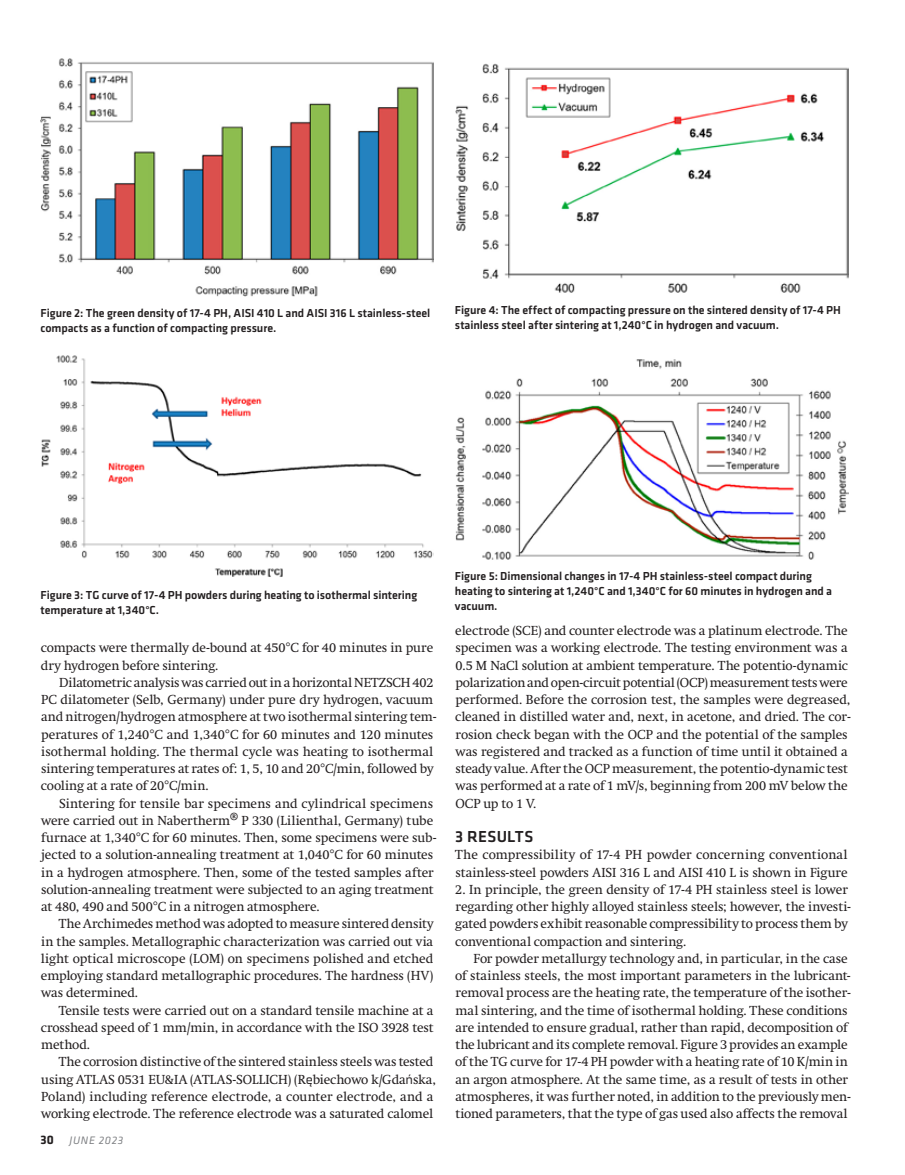
<style>
.page{position:relative;width:905px;height:1175px;background:#fff}
.page>*{position:absolute;margin:0;border:0;box-sizing:border-box;transform-origin:0 0}
.t1{font:500 16.5px "Klavika Basic";letter-spacing:.02em;color:#231f20}
.t2{font:12.9px/17.2px "Swift";letter-spacing:-.005em;color:#231f20}
.t3{font:500 12px/15px "Klavika Basic";letter-spacing:-.005em;color:#231f20}
.t4{font:italic 11.25px "Klavika Basic";letter-spacing:.06em;color:#808285}
.s1{font-family:"Saira";font-size:12.75px}
.s2{font-weight:700;font-style:normal;font-size:12.75px;color:#231f20}
</style>
<div class="page">
<img style="left:40px;top:58px;width:394px;height:239px">
<img style="left:455px;top:359px;width:393px;height:201px">
<img style="left:41px;top:355px;width:393px;height:222px">
<img style="left:455px;top:63px;width:393px;height:230px">
<p class="t3" style="left:40px;top:305px;width:391px">Figure 2: The green density of 17-4 PH, AISI 410 L and AISI 316 L stainless-steel compacts as a function of compacting pressure.</p>
<p class="t3" style="left:455px;top:302px;width:387px">Figure 4: The effect of compacting pressure on the sintered density of 17-4 PH stainless steel after sintering at 1,240°C in hydrogen and vacuum.</p>
<p class="t3" style="left:40px;top:587px;width:378px">Figure 3: TG curve of 17-4 PH powders during heating to isothermal sintering temperature at 1,340°C.</p>
<p class="t2" style="left:41px;top:639px;width:394px">compacts were thermally de-bound at 450°C for 40 minutes in pure dry hydrogen before sintering.</p>
<p class="t2" style="left:41px;top:673px;width:397px;text-indent:18px">Dilatometric analysis was carried out in a horizontal NETZSCH 402<br>PC dilatometer (Selb, Germany) under pure dry hydrogen, vacuum and nitrogen/hydrogen atmosphere at two isothermal sintering tem&shy;peratures of 1,240°C and 1,340°C for 60 minutes and 120 minutes isothermal holding. The thermal cycle was heating to isothermal sintering temperatures at rates of: 1, 5, 10 and 20°C/min, followed by cooling at a rate of 20°C/min.</p>
<p class="t2" style="left:41px;top:794px;width:396px;text-indent:18px">Sintering for tensile bar specimens and cylindrical specimens were carried out in Nabertherm<sup>®</sup> P 330 (Lilienthal, Germany) tube furnace at 1,340°C for 60 minutes. Then, some specimens were sub&shy;jected to a solution-annealing treatment at 1,040°C for 60 minutes in a hydrogen atmosphere. Then, some of the tested samples after solution-annealing treatment were subjected to an aging treatment at 480, 490 and 500°C in a nitrogen atmosphere.</p>
<p class="t2" style="left:41px;top:915px;width:394px;text-align:justify;text-indent:18px">The Archimedes method was adopted to measure sintered density in the samples. Metallographic characterization was carried out via light optical microscope (LOM) on specimens polished and etched employing standard metallographic procedures. The hardness (HV) was determined.</p>
<p class="t2" style="left:41px;top:1001px;width:394px;text-align:justify;text-indent:18px">Tensile tests were carried out on a standard tensile machine at a crosshead speed of 1 mm/min, in accordance with the ISO 3928 test method.</p>
<p class="t2" style="left:41px;top:1053px;width:396px;text-indent:18px">The corrosion distinctive of the sintered stainless steels was tested using ATLAS 0531 EU&amp;IA (ATLAS-SOLLICH) (R<span class="s1">ę</span>biechowo k/Gda<span class="s1">ń</span>ska, Poland) including reference electrode, a counter electrode, and a working electrode. The reference electrode was a saturated calomel</p>
<p class="t4" style="left:40px;top:1133px;width:84px"><span class="s2">30</span> JUNE 2023</p>
<p class="t3" style="left:455px;top:568px;width:379px">Figure 5: Dimensional changes in 17-4 PH stainless-steel compact during heating to sintering at 1,240°C and 1,340°C for 60 minutes in hydrogen and a vacuum.</p>
<p class="t2" style="left:455px;top:622px;width:397px">electrode (SCE) and counter electrode was a platinum electrode. The specimen was a working electrode. The testing environment was a 0.5 M NaCl solution at ambient temperature. The potentio-dynamic polarization and open-circuit potential (OCP) measurement tests were performed. Before the corrosion test, the samples were degreased, cleaned in distilled water and, next, in acetone, and dried. The cor&shy;rosion check began with the OCP and the potential of the samples was registered and tracked as a function of time until it obtained a steady value. After the OCP measurement, the potentio-dynamic test was performed at a rate of 1 mV/s, beginning from 200 mV below the OCP up to 1 V.</p>
<p class="t1" style="left:455px;top:825px;width:80px">3 RESULTS</p>
<p class="t2" style="left:455px;top:846px;width:394px">The compressibility of 17-4 PH powder concerning conventional stainless-steel powders AISI 316 L and AISI 410 L is shown in Figure</p>
<p class="t2" style="left:455px;top:880px;width:397px">2. In principle, the green density of 17-4 PH stainless steel is lower regarding other highly alloyed stainless steels; however, the investi&shy;gated powders exhibit reasonable compressibility to process them by conventional compaction and sintering.</p>
<p class="t2" style="left:455px;top:949px;width:397px;text-indent:18px">For powder metallurgy technology and, in particular, in the case of stainless steels, the most important parameters in the lubricant&shy;removal process are the heating rate, the temperature of the isother&shy;mal sintering, and the time of isothermal holding. These conditions are intended to ensure gradual, rather than rapid, decomposition of the lubricant and its complete removal. Figure 3 provides an example of the TG curve for 17-4 PH powder with a heating rate of 10 K/min in an argon atmosphere. At the same time, as a result of tests in other atmospheres, it was further noted, in addition to the previously men&shy;tioned parameters, that the type of gas used also affects the removal</p>
</div>
